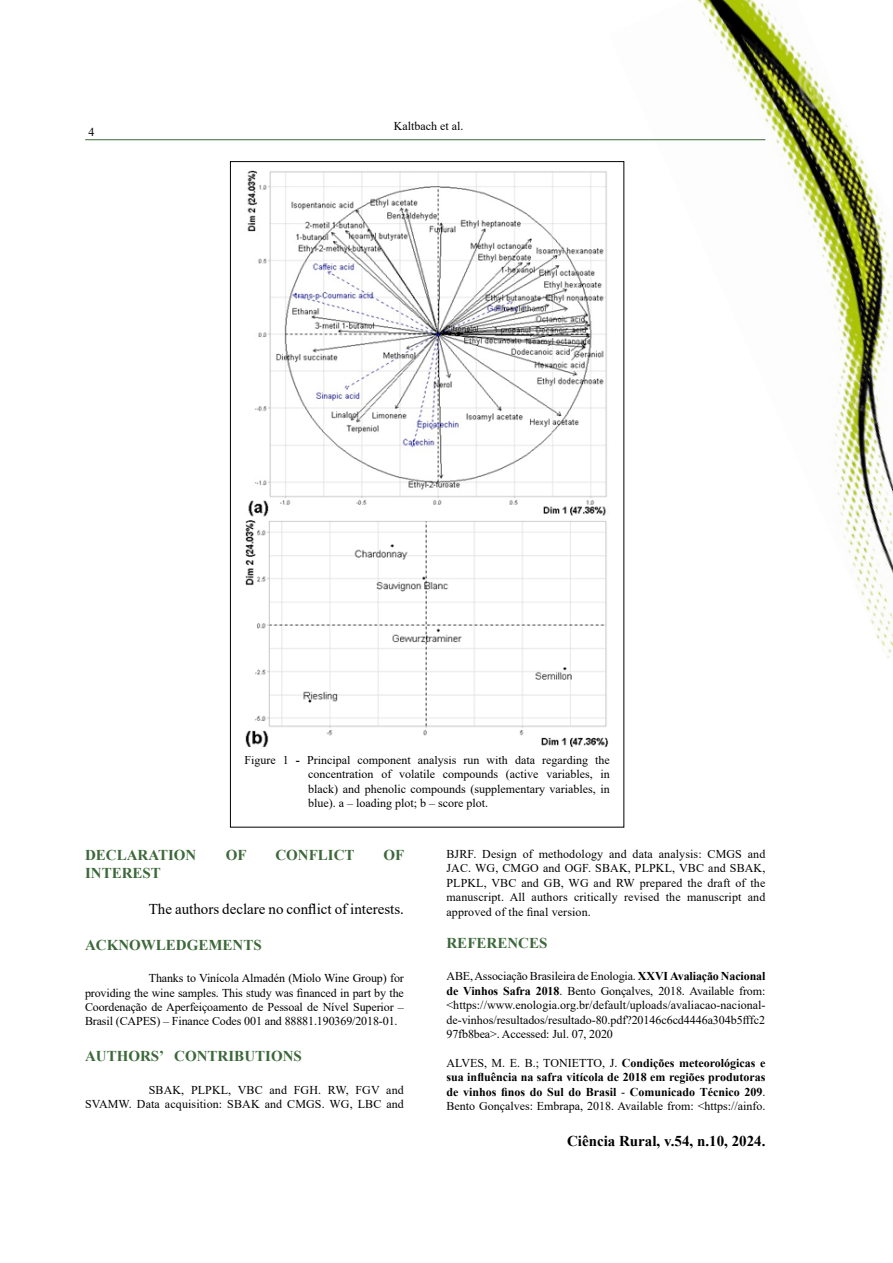
<style>
.page{position:relative;width:893px;height:1263px;background:#fff}
.page>*{position:absolute;margin:0;border:0;box-sizing:border-box;transform-origin:0 0}
.t1{font:700 15px "Times New Roman";color:#3c683a}
.t2{font:15px "Times New Roman";color:#000}
.t3{font:700 15px "Times New Roman";color:#000}
.t4{font:12px/14.4px "Times New Roman";color:#000;text-align:justify}
.t5{font:700 12px/14.4px "Times New Roman";color:#000;text-align:justify}
.s1{font-weight:700}
.s2{font-weight:400}
</style>
<div class="page">
<img style="left:608px;top:0;width:285px;height:659px">
<hr style="left:85px;top:139px;width:680px;height:1px;background:#3c683a">
<img style="left:245px;top:163px;width:377px;height:585px">
<p class="t4" style="left:88px;top:124px;width:7px">4</p>
<p class="t4" style="left:394px;top:119px;width:71px">Kaltbach et al.</p>
<p class="t4" style="left:308px;top:752px;width:303px;text-indent:-64px">Figure 1 <span class="s1">-</span> Principal component analysis run with data regarding the concentration of volatile compounds (active variables, in black) and phenolic compounds (supplementary variables, in blue). a – loading plot; b – score plot.</p>
<p class="t1" style="left:85px;top:844px;width:113px">DECLARATION</p>
<p class="t1" style="left:226px;top:844px;width:22px">OF</p>
<p class="t1" style="left:275px;top:844px;width:81px">CONFLICT</p>
<p class="t1" style="left:384px;top:844px;width:22px">OF</p>
<p class="t1" style="left:85px;top:862px;width:77px">INTEREST</p>
<p class="t2" style="left:149px;top:898px;width:257px">The authors declare no conflict of interests.</p>
<p class="t1" style="left:85px;top:934px;width:178px">ACKNOWLEDGEMENTS</p>
<p class="t4" style="left:85px;top:971px;width:320px;text-indent:64px">Thanks to Vinícola Almadén (Miolo Wine Group) for providing the wine samples. This study was financed in part by the Coordenação de Aperfeiçoamento de Pessoal de Nível Superior – Brasil (CAPES) – Finance Codes 001 and 88881.190369/2018-01.</p>
<p class="t1" style="left:85px;top:1045px;width:218px">AUTHORS’ CONTRIBUTIONS</p>
<p class="t4" style="left:85px;top:1082px;width:320px;text-align:right">SBAK, PLPKL, VBC and FGH. RW, FGV and<br>SVAMW. Data acquisition: SBAK and CMGS. WG, LBC and</p>
<p class="t4" style="left:446px;top:846px;width:320px">BJRF. Design of methodology and data analysis: CMGS and JAC. WG, CMGO and OGF. SBAK, PLPKL, VBC and SBAK, PLPKL, VBC and GB, WG and RW prepared the draft of the manuscript. All authors critically revised the manuscript and approved of the final version.</p>
<p class="t1" style="left:446px;top:932px;width:102px">REFERENCES</p>
<p class="t4" style="left:446px;top:969px;width:321px">ABE, Associação Brasileira de Enologia. <span class="s1">XXVI Avaliação Nacional de Vinhos Safra 2018</span>. Bento Gonçalves, 2018. Available from: &lt;https://www.enologia.org.br/default/uploads/avaliacao-nacional&shy;de-vinhos/resultados/resultado-80.pdf?20146c6cd4446a304b5fffc2<br>97fb8bea&gt;. Accessed: Jul. 07, 2020</p>
<p class="t5" style="left:446px;top:1055px;width:320px"><span class="s2">ALVES, M. E. B.; TONIETTO, J.</span> Condições meteorológicas e sua influência na safra vitícola de 2018 em regiões produtoras de vinhos finos do Sul do Brasil <span class="s2">-</span> Comunicado Técnico 209<span class="s2">.<br>Bento Gonçalves: Embrapa, 2018. Available from: &lt;https://ainfo.</span></p>
<p class="t3" style="left:567px;top:1130px;width:200px">Ciência Rural, v.54, n.10, 2024.</p>
</div>
